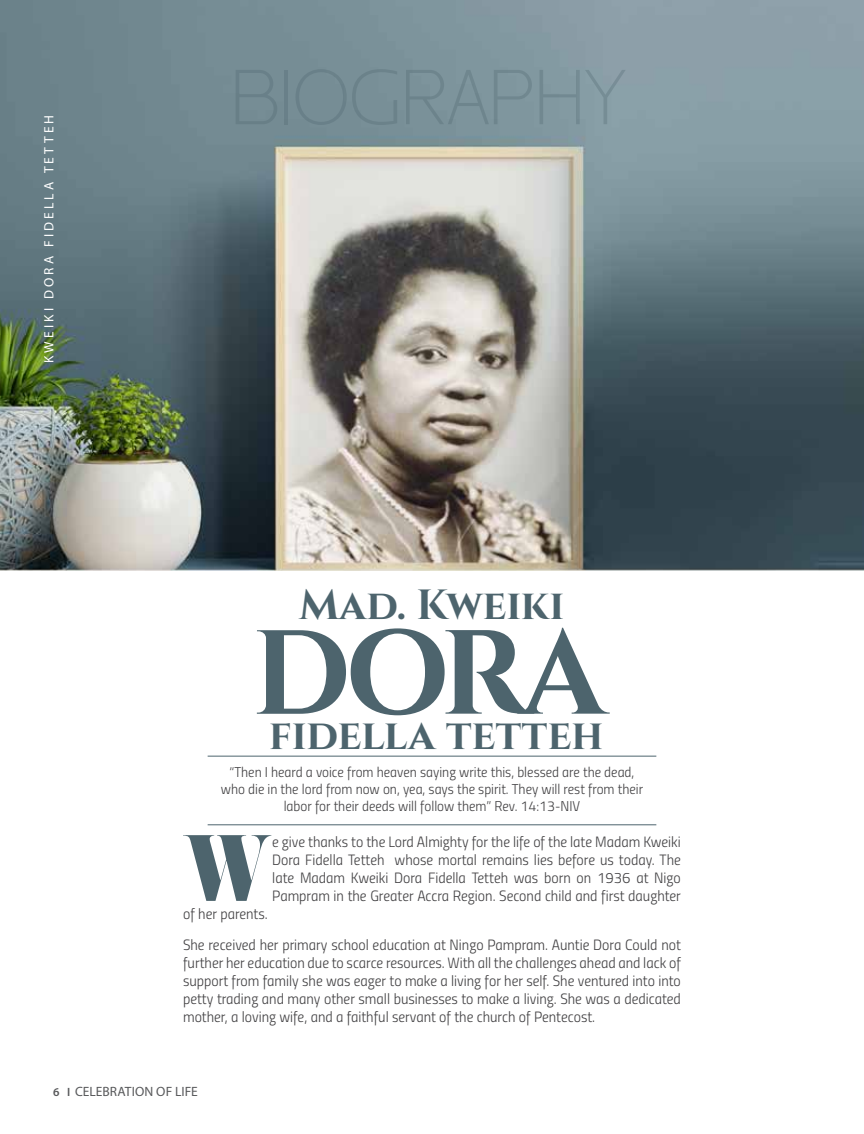
<style>
.page{position:relative;width:864px;height:1134px;background:#fff}
.page>*{position:absolute;margin:0;border:0;box-sizing:border-box;transform-origin:0 0}
.t1{font:700 119.4px "Cinzel";color:#4d646d}
.t2{font:84px "Pistilli";color:#4d646d}
.t3{font:700 42.3px "Cinzel";color:#4d646d}
.t4{font:700 42.15px "Cinzel";color:#4d646d}
.t5{font:15px/18px "Titillium Light Upright";color:#414042;text-align:justify}
.t6{font:14.25px/17.1px "Titillium Light Upright";color:#414042;text-align:center}
.t7{font:13.5px "Myriad Pro";letter-spacing:.23em;color:#fff}
.t8{font:13.5px "Myriad Pro";color:#58595b}
.s1{font-weight:600;font-size:12px}
</style>
<div class="page">
<img style="left:0;top:0;width:864px;height:571px">
<hr style="left:208px;top:756px;width:448px;height:1px;background:#4d646d">
<hr style="left:208px;top:824px;width:448px;height:1px;background:#4d646d">
<p class="t7" style="left:41px;top:363px;width:250px;rotate:-90deg">KWEIKI DORA FIDELLA TETTEH</p>
<h3 class="t4" style="left:299px;top:579px;width:267px">Mad. Kweiki</h3>
<h1 class="t1" style="left:252px;top:601px;width:356px">DORA</h1>
<h3 class="t3" style="left:269px;top:709px;width:335px">fidella tetteh</h3>
<p class="t6" style="left:221px;top:763px;width:424px">“Then I heard a voice from heaven saying write this, blessed are the dead, who die in the lord from now on, yea, says the spirit. They will rest from their labor for their deeds will follow them” Rev. 14:13-NIV</p>
<h2 class="t2" style="left:182px;top:815px;width:92px">W</h2>
<p class="t5" style="left:272px;top:832px;width:410px">e give thanks to the Lord Almighty for the life of the late Madam Kweiki Dora Fidella Tetteh whose mortal remains lies before us today. The late Madam Kweiki Dora Fidella Tetteh was born on 1936 at Nigo Pampram in the Greater Accra Region. Second child and first daughter</p>
<p class="t5" style="left:183px;top:898px;width:499px;line-height:30.8px">of her parents.<br>She received her primary school education at Ningo Pampram. Auntie Dora Could not</p>
<p class="t5" style="left:183px;top:953px;width:499px">further her education due to scarce resources. With all the challenges ahead and lack of support from family she was eager to make a living for her self. She ventured into into petty trading and many other small businesses to make a living. She was a dedicated mother, a loving wife, and a faithful servant of the church of Pentecost.</p>
<p class="t8" style="left:53px;top:1083px;width:146px"><span class="s1">6 І</span> CELEBRATION OF LIFE</p>
</div>
